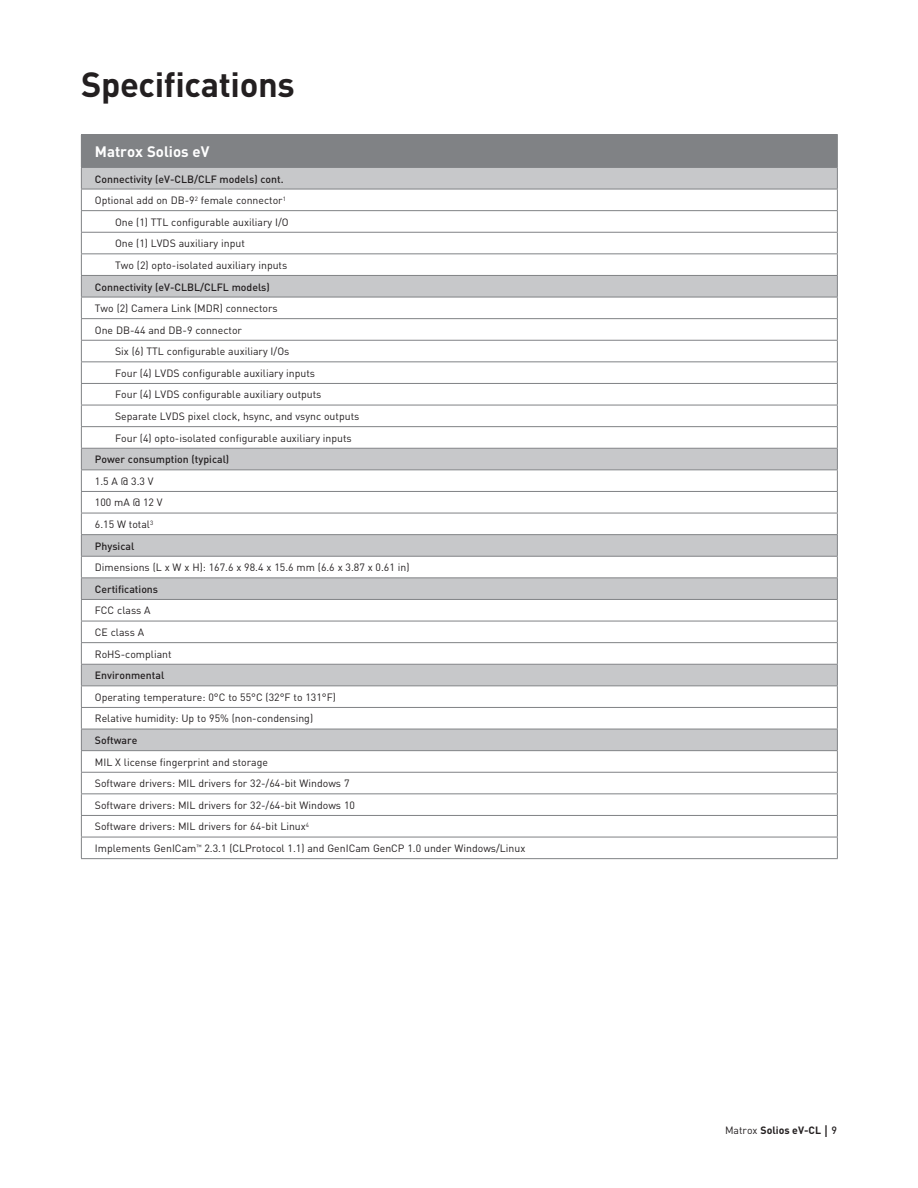
<style>
.page{position:relative;width:918px;height:1188px;background:#fff}
.page>*{position:absolute;margin:0;border:0;box-sizing:border-box;transform-origin:0 0}
.t1{font:700 34.5px "DIN";letter-spacing:-.01em;color:#231f20}
.t2{font:700 15px "DIN";color:#fff}
.t3{font:10.5px/21.6px "DIN";color:#231f20}
.t4{font:500 10.5px "DIN";color:#231f20}
.t5{font:700 10.5px "DIN";color:#231f20}
.s1{font-weight:500}
.s2{font-weight:400}
.s3{font-weight:400;font-size:16.5px}
</style>
<div class="page">
<div style="left:81px;top:135px;width:756px;height:32px;background:#808285"></div>
<div style="left:82px;top:168px;width:755px;height:21px;background:#c7c8ca"></div>
<svg style="left:82px;top:190px;width:755px;height:668px"></svg>
<svg style="left:81px;top:168px;width:1px;height:690px"></svg>
<hr style="left:837px;top:135px;width:1px;height:32px;background:#808285">
<svg style="left:837px;top:168px;width:1px;height:690px"></svg>
<hr style="left:81px;top:134px;width:757px;height:1px;background:#808285">
<hr style="left:81px;top:167px;width:757px;height:1px;background:#808285">
<hr style="left:81px;top:189px;width:757px;height:1px;background:#808285">
<hr style="left:81px;top:210px;width:757px;height:1px;background:#808285">
<hr style="left:81px;top:232px;width:757px;height:1px;background:#808285">
<hr style="left:81px;top:253px;width:757px;height:1px;background:#808285">
<hr style="left:81px;top:275px;width:757px;height:1px;background:#808285">
<hr style="left:81px;top:297px;width:757px;height:1px;background:#808285">
<hr style="left:81px;top:318px;width:757px;height:1px;background:#808285">
<hr style="left:81px;top:340px;width:757px;height:1px;background:#808285">
<hr style="left:81px;top:361px;width:757px;height:1px;background:#808285">
<hr style="left:81px;top:383px;width:757px;height:1px;background:#808285">
<hr style="left:81px;top:405px;width:757px;height:1px;background:#808285">
<hr style="left:81px;top:426px;width:757px;height:1px;background:#808285">
<hr style="left:81px;top:448px;width:757px;height:1px;background:#808285">
<hr style="left:81px;top:469px;width:757px;height:1px;background:#808285">
<hr style="left:81px;top:491px;width:757px;height:1px;background:#808285">
<hr style="left:81px;top:513px;width:757px;height:1px;background:#808285">
<hr style="left:81px;top:534px;width:757px;height:1px;background:#808285">
<hr style="left:81px;top:556px;width:757px;height:1px;background:#808285">
<hr style="left:81px;top:577px;width:757px;height:1px;background:#808285">
<hr style="left:81px;top:599px;width:757px;height:1px;background:#808285">
<hr style="left:81px;top:621px;width:757px;height:1px;background:#808285">
<hr style="left:81px;top:642px;width:757px;height:1px;background:#808285">
<hr style="left:81px;top:664px;width:757px;height:1px;background:#808285">
<hr style="left:81px;top:685px;width:757px;height:1px;background:#808285">
<hr style="left:81px;top:707px;width:757px;height:1px;background:#808285">
<hr style="left:81px;top:729px;width:757px;height:1px;background:#808285">
<hr style="left:81px;top:750px;width:757px;height:1px;background:#808285">
<hr style="left:81px;top:772px;width:757px;height:1px;background:#808285">
<hr style="left:81px;top:793px;width:757px;height:1px;background:#808285">
<hr style="left:81px;top:815px;width:757px;height:1px;background:#808285">
<hr style="left:81px;top:837px;width:757px;height:1px;background:#808285">
<hr style="left:81px;top:858px;width:757px;height:1px;background:#808285">
<h1 class="t1" style="left:81px;top:62px;width:215px">Specifications</h1>
<h2 class="t2" style="left:95px;top:142px;width:116px">Matrox Solios eV</h2>
<p class="t4" style="left:95px;top:172px;width:190px">Connectivity (eV-CLB/CLF models) cont.</p>
<p class="t3" style="left:95px;top:189px;width:193px">Optional add on DB-9<sup>2</sup> female connector<sup>1</sup></p>
<p class="t3" style="left:115px;top:211px;width:175px">One (1) TTL configurable auxiliary I/O</p>
<p class="t3" style="left:115px;top:233px;width:131px">One (1) LVDS auxiliary input</p>
<p class="t3" style="left:115px;top:254px;width:174px">Two (2) opto-isolated auxiliary inputs</p>
<p class="t4" style="left:95px;top:280px;width:176px">Connectivity (eV-CLBL/CLFL models)</p>
<p class="t3" style="left:95px;top:297px;width:184px">Two (2) Camera Link (MDR) connectors<br>One DB-44 and DB-9 connector</p>
<p class="t3" style="left:115px;top:341px;width:246px">Six (6) TTL configurable auxiliary I/Os<br>Four (4) LVDS configurable auxiliary inputs<br>Four (4) LVDS configurable auxiliary outputs Separate LVDS pixel clock, hsync, and vsync outputs Four (4) opto-isolated configurable auxiliary inputs</p>
<p class="t4" style="left:95px;top:453px;width:136px">Power consumption (typical)</p>
<p class="t3" style="left:95px;top:470px;width:69px">1.5 A @ 3.3 V<br>100 mA @ 12 V<br>6.15 W total<sup>3<br></sup><span class="s1">Physical</span></p>
<p class="t3" style="left:95px;top:557px;width:316px">Dimensions (L x W x H): 167.6 x 98.4 x 15.6 mm (6.6 x 3.87 x 0.61 in)</p>
<p class="t4" style="left:95px;top:582px;width:65px">Certifications</p>
<p class="t3" style="left:95px;top:600px;width:78px">FCC class A<br>CE class A<br>RoHS-compliant</p>
<p class="t4" style="left:95px;top:669px;width:71px">Environmental</p>
<p class="t3" style="left:95px;top:686px;width:243px">Operating temperature: 0°C to 55°C (32°F to 131°F)<br>Relative humidity: Up to 95% (non-condensing)</p>
<p class="t4" style="left:95px;top:734px;width:44px">Software</p>
<p class="t3" style="left:95px;top:751px;width:432px">MIL X license fingerprint and storage<br>Software drivers: MIL drivers for 32-/64-bit Windows 7<br>Software drivers: MIL drivers for 32-/64-bit Windows 10<br>Software drivers: MIL drivers for 64-bit Linux<sup>4<br></sup>Implements GenICam<sup>™</sup> 2.3.1 (CLProtocol 1.1) and GenICam GenCP 1.0 under Windows/Linux</p>
<p class="t5" style="left:725px;top:1123px;width:113px"><span class="s2">Matrox</span> Solios eV-CL <span class="s3">I</span> <span class="s1">9</span></p>
</div>
